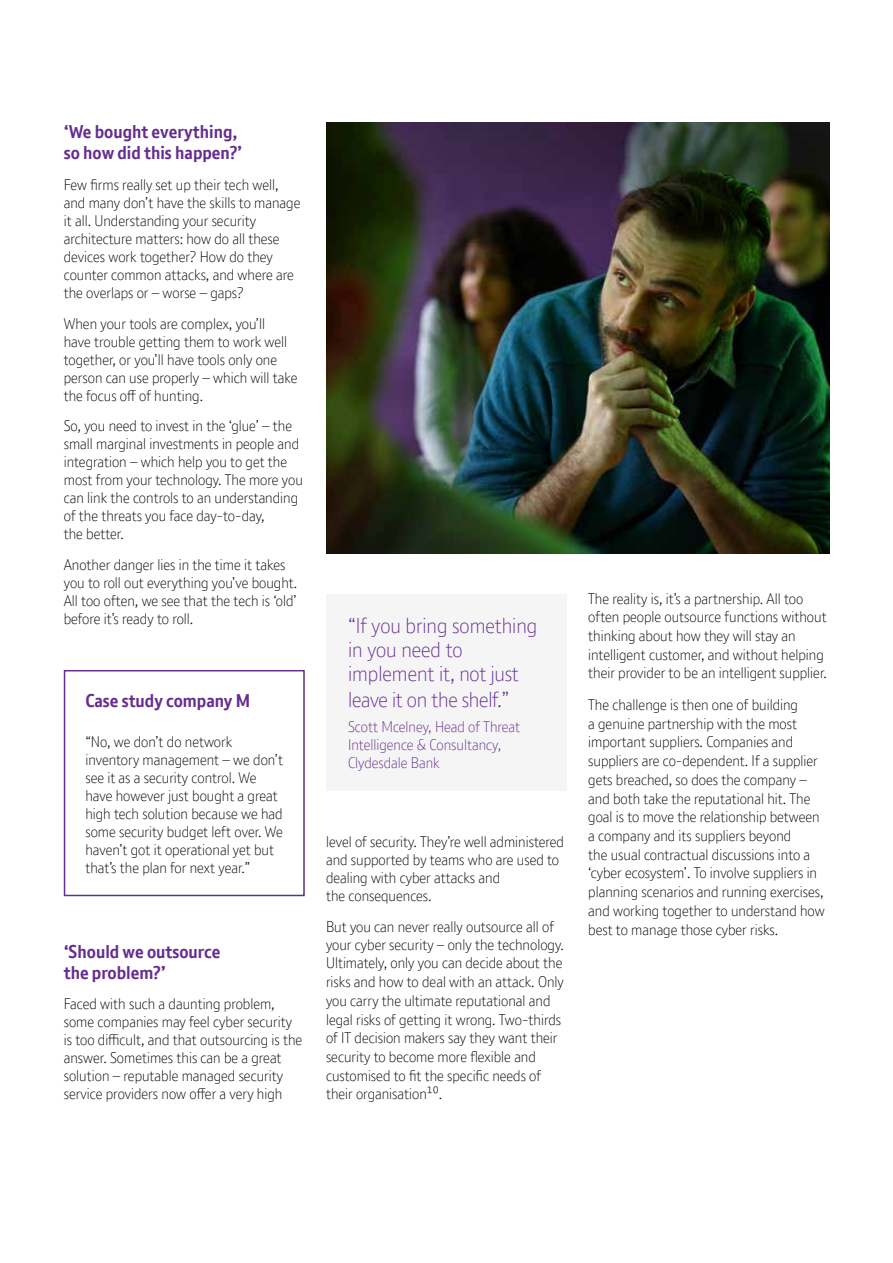
<style>
.page{position:relative;width:893px;height:1263px;background:#fff}
.page>*{position:absolute;margin:0;border:0;box-sizing:border-box;transform-origin:0 0}
.t1{font:300 21px/24.5px "BT Font";color:#662d91}
.t2{font:700 18px/21px "BT Font";color:#662d91}
.t3{font:300 15px/18px "BT Font";color:#000}
.t4{font:300 15px/18px "BT Font";color:#662d91}
</style>
<div class="page">
<div style="left:326px;top:595px;width:241px;height:196px;background:#f6f5f5"></div>
<div style="left:64px;top:670px;width:241px;height:226px;border:2px solid #662d91"></div>
<img style="left:326px;top:122px;width:503px;height:432px">
<p class="t2" style="left:64px;top:121px;width:180px">‘We bought everything, so how did this happen?’</p>
<p class="t3" style="left:64px;top:175px;width:238px">Few firms really set up their tech well, and many don’t have the skills to manage it all. Understanding your security architecture matters: how do all these devices work together? How do they counter common attacks, and where are the overlaps or – worse – gaps?</p>
<p class="t3" style="left:64px;top:314px;width:235px">When your tools are complex, you’ll<br>have trouble getting them to work well together, or you’ll have tools only one person can use properly – which will take the focus off of hunting.</p>
<p class="t3" style="left:64px;top:417px;width:241px">So, you need to invest in the ‘glue’ – the small marginal investments in people and integration – which help you to get the most from your technology. The more you can link the controls to an understanding of the threats you face day-to-day,<br>the better.</p>
<p class="t3" style="left:64px;top:555px;width:235px">Another danger lies in the time it takes you to roll out everything you’ve bought.<br>All too often, we see that the tech is ‘old’ before it’s ready to roll.</p>
<p class="t2" style="left:85px;top:690px;width:166px">Case study company M</p>
<p class="t3" style="left:85px;top:732px;width:199px">“No, we don’t do network inventory management – we don’t see it as a security control. We have however just bought a great high tech solution because we had some security budget left over. We haven’t got it operational yet but that’s the plan for next year.”</p>
<p class="t2" style="left:64px;top:941px;width:158px">‘Should we outsource the problem?’</p>
<p class="t3" style="left:64px;top:995px;width:240px">Faced with such a daunting problem, some companies may feel cyber security is too difficult, and that outsourcing is the answer. Sometimes this can be a great solution – reputable managed security service providers now offer a very high</p>
<h1 class="t1" style="left:348px;top:613px;width:191px">“If you bring something in you need to implement it, not just leave it on the shelf.”</h1>
<p class="t4" style="left:348px;top:718px;width:174px">Scott Mcelney, Head of Threat<br>Intelligence &amp; Consultancy,<br>Clydesdale Bank</p>
<p class="t3" style="left:326px;top:832px;width:240px">level of security. They’re well administered and supported by teams who are used to dealing with cyber attacks and<br>the consequences.</p>
<p class="t3" style="left:326px;top:917px;width:239px;line-height:18.6px">But you can never really outsource all of your cyber security – only the technology.<br>Ultimately, only you can decide about the risks and how to deal with an attack. Only you carry the ultimate reputational and legal risks of getting it wrong. Two-thirds of IT decision makers say they want their security to become more flexible and customised to fit the specific needs of their organisation10.</p>
<p class="t3" style="left:588px;top:589px;width:240px;line-height:18.8px">The reality is, it’s a partnership. All too often people outsource functions without thinking about how they will stay an intelligent customer, and without helping their provider to be an intelligent supplier.</p>
<p class="t3" style="left:588px;top:695px;width:238px;line-height:18.8px">The challenge is then one of building<br>a genuine partnership with the most important suppliers. Companies and suppliers are co-dependent. If a supplier gets breached, so does the company – and both take the reputational hit. The goal is to move the relationship between a company and its suppliers beyond<br>the usual contractual discussions into a ‘cyber ecosystem’. To involve suppliers in planning scenarios and running exercises, and working together to understand how best to manage those cyber risks.</p>
</div>
